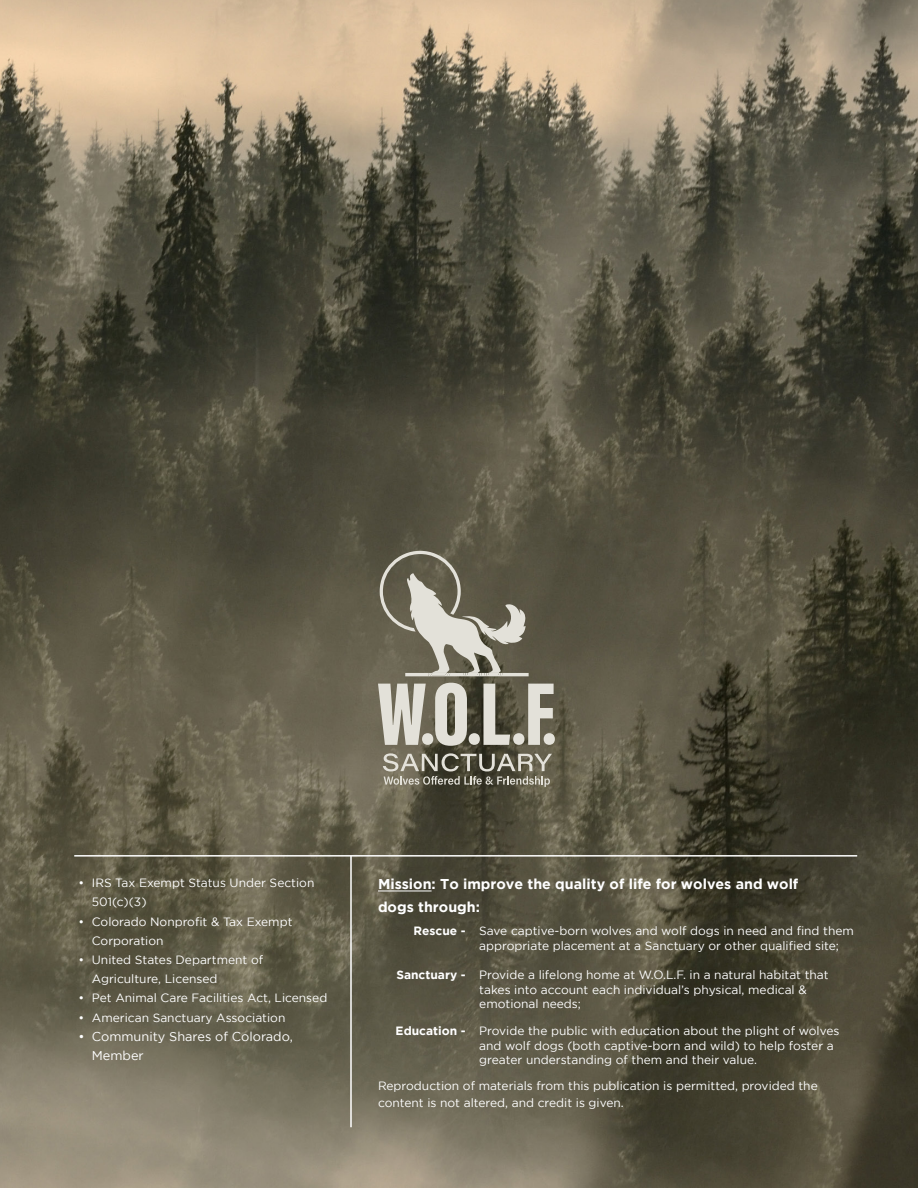
<style>
.page{position:relative;width:918px;height:1188px;background:#fff}
.page>*{position:absolute;margin:0;border:0;box-sizing:border-box;transform-origin:0 0}
.t1{font:700 14.25px/22.5px "Gotham";color:#fff}
.t2{font:12.75px/19.2px "Gotham";color:#fff}
.t3{font:12px/14.4px "Gotham";color:#fff}
.t4{font:700 12px "Gotham";color:#fff}
</style>
<div class="page">
<img style="left:0;top:0;width:918px;height:1188px">
<hr style="left:74px;top:855px;width:783px;height:2px;background:#fff">
<hr style="left:378px;top:891px;width:54px;height:1px;background:#fff">
<hr style="left:350px;top:856px;width:2px;height:271px;background:#fff">
<svg style="left:378px;top:684px;width:48px;height:61px"></svg>
<div style="left:422px;top:733px;width:11px;height:12px;background:#e3e1d9;border-radius:50%"></div>
<svg style="left:435px;top:683px;width:32px;height:63px"></svg>
<div style="left:469px;top:733px;width:11px;height:12px;background:#e3e1d9;border-radius:50%"></div>
<svg style="left:484px;top:684px;width:26px;height:61px"></svg>
<div style="left:513px;top:733px;width:11px;height:12px;background:#e3e1d9;border-radius:50%"></div>
<svg style="left:528px;top:684px;width:26px;height:61px"></svg>
<div style="left:544px;top:733px;width:11px;height:12px;background:#e3e1d9;border-radius:50%"></div>
<svg style="left:383px;top:753px;width:169px;height:34px"></svg>
<svg style="left:380px;top:551px;width:149px;height:125px"></svg>
<p class="t3" style="left:92px;top:873px;width:224px;line-height:19.2px;text-indent:-14px">• IRS Tax Exempt Status Under Section<br>501(c)(3)</p>
<p class="t3" style="left:92px;top:912px;width:202px;line-height:19.2px;text-indent:-14px">• Colorado Nonprofit &amp; Tax Exempt<br>Corporation</p>
<p class="t3" style="left:92px;top:950px;width:173px;line-height:19.2px;text-indent:-14px">• United States Department of<br>Agriculture, Licensed</p>
<p class="t3" style="left:78px;top:991px;width:250px">• Pet Animal Care Facilities Act, Licensed</p>
<p class="t3" style="left:78px;top:1010px;width:209px">• American Sanctuary Association</p>
<p class="t2" style="left:92px;top:1027px;width:202px;text-indent:-14px">• Community Shares of Colorado,<br>Member</p>
<p class="t1" style="left:378px;top:872px;width:422px">Mission: To improve the quality of life for wolves and wolf dogs through:</p>
<p class="t4" style="left:414px;top:924px;width:54px">Rescue -</p>
<p class="t4" style="left:396px;top:968px;width:71px">Sanctuary -</p>
<p class="t4" style="left:396px;top:1024px;width:72px">Education -</p>
<p class="t3" style="left:479px;top:924px;width:376px">Save captive-born wolves and wolf dogs in need and find them appropriate placement at a Sanctuary or other qualified site;</p>
<p class="t3" style="left:479px;top:968px;width:351px">Provide a lifelong home at W.O.L.F. in a natural habitat that takes into account each individual’s physical, medical &amp; emotional needs;</p>
<p class="t3" style="left:479px;top:1023px;width:362px">Provide the public with education about the plight of wolves and wolf dogs (both captive-born and wild) to help foster a greater understanding of them and their value.</p>
<p class="t3" style="left:378px;top:1077px;width:441px;line-height:17.1px">Reproduction of materials from this publication is permitted, provided the content is not altered, and credit is given.</p>
</div>
